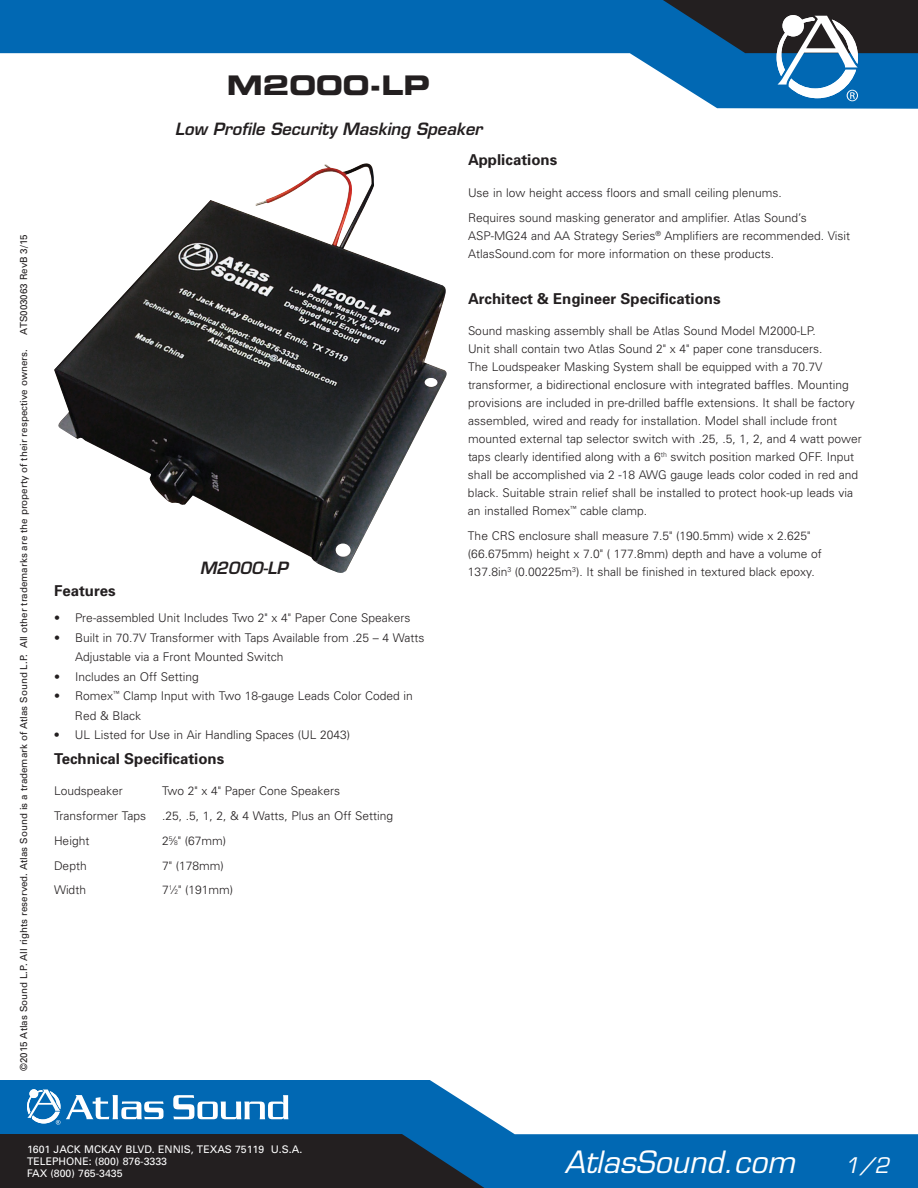
<style>
.page{position:relative;width:918px;height:1188px;background:#fff}
.page>*{position:absolute;margin:0;border:0;box-sizing:border-box;transform-origin:0 0}
.t1{font:italic 30px "Eurostile";color:#fff}
.t2{font:27px "Eurostile Bold Extended Two";color:#231f20}
.t3{font:italic 21px "Eurostile";color:#fff}
.t4{font:italic 600 16.5px "Eurostile";color:#231f20}
.t5{font:700 15px "Univers";color:#231f20}
.t6{font:300 12px/18px "Univers";color:#231f20}
.t7{font:10.5px/12px "Univers";color:#fff}
.t8{font:9.75px "Univers";color:#231f20}
.s1{font-size:6.6px}
</style>
<div class="page">
<svg style="left:0;top:1080px;width:918px;height:108px;fill:#0168b3"></svg>
<svg style="left:0;top:1134px;width:505px;height:54px;background:#1e2732"></svg>
<svg style="left:0;top:0;width:918px;height:109px"></svg>
<svg style="left:27px;top:1089px;width:33px;height:36px"></svg>
<svg style="left:66px;top:1095px;width:97px;height:24px"></svg>
<svg style="left:173px;top:1095px;width:115px;height:24px"></svg>
<svg style="left:642px;top:0;width:276px;height:101px;background:#32648a"></svg>
<img style="left:54px;top:163px;width:393px;height:410px">
<h2 class="t2" style="left:227px;top:66px;width:205px">M2000-LP</h2>
<p class="t8" style="left:18px;top:335px;width:102px;rotate:-90deg">ATS003063 RevB 3/15</p>
<p class="t8" style="left:18px;top:1071px;width:723px;rotate:-90deg">©2015 Atlas Sound L.P. All rights reserved. Atlas Sound is a trademark of Atlas Sound L.P. All other trademarks are the property of their respective owners.</p>
<h3 class="t4" style="left:175px;top:119px;width:309px">Low Profile Security Masking Speaker</h3>
<h3 class="t4" style="left:200px;top:558px;width:90px">M2000-LP</h3>
<p class="t5" style="left:54px;top:581px;width:63px">Features</p>
<p class="t6" style="left:54px;top:608px;width:358px">• Pre-assembled Unit Includes Two 2" x 4" Paper Cone Speakers</p>
<p class="t6" style="left:75px;top:627px;width:351px;line-height:19.5px;text-indent:-21px">• Built in 70.7V Transformer with Taps Available from .25 – 4 Watts<br>Adjustable via a Front Mounted Switch</p>
<p class="t6" style="left:54px;top:667px;width:146px">• Includes an Off Setting</p>
<p class="t6" style="left:75px;top:686px;width:339px;line-height:19.5px;text-indent:-21px">• Romex<sup>™</sup> Clamp Input with Two 18-gauge Leads Color Coded in<br>Red &amp; Black</p>
<p class="t6" style="left:54px;top:725px;width:298px">• UL Listed for Use in Air Handling Spaces (UL 2043)</p>
<p class="t5" style="left:54px;top:749px;width:172px">Technical Specifications</p>
<p class="t6" style="left:54px;top:782px;width:70px">Loudspeaker</p>
<p class="t6" style="left:162px;top:782px;width:180px">Two 2" x 4" Paper Cone Speakers</p>
<p class="t6" style="left:54px;top:806px;width:94px">Transformer Taps</p>
<p class="t6" style="left:162px;top:806px;width:233px">.25, .5, 1, 2, &amp; 4 Watts, Plus an Off Setting</p>
<p class="t6" style="left:54px;top:831px;width:37px">Height</p>
<p class="t6" style="left:162px;top:831px;width:66px">2<sup>5</sup>⁄<span class="s1">8</span>" (67mm)</p>
<p class="t6" style="left:54px;top:856px;width:34px">Depth</p>
<p class="t6" style="left:162px;top:856px;width:63px">7" (178mm)</p>
<p class="t6" style="left:54px;top:881px;width:34px">Width</p>
<p class="t6" style="left:162px;top:881px;width:73px">7<sup>1</sup>⁄<span class="s1">2</span>" (191mm)</p>
<p class="t5" style="left:468px;top:150px;width:91px">Applications</p>
<p class="t6" style="left:468px;top:180px;width:340px;line-height:24.8px">Use in low height access floors and small ceiling plenums.<br>Requires sound masking generator and amplifier. Atlas Sound’s</p>
<p class="t6" style="left:468px;top:226px;width:384px">ASP‑MG24 and AA Strategy Series<sup>®</sup> Amplifiers are recommended. Visit<br>AtlasSound.com for more information on these products.</p>
<p class="t5" style="left:468px;top:289px;width:254px">Architect &amp; Engineer Specifications</p>
<p class="t6" style="left:468px;top:322px;width:395px">Sound masking assembly shall be Atlas Sound Model M2000-LP.<br>Unit shall contain two Atlas Sound 2" x 4" paper cone transducers.<br>The Loudspeaker Masking System shall be equipped with a 70.7V transformer, a bidirectional enclosure with integrated baffles. Mounting provisions are included in pre-drilled baffle extensions. It shall be factory assembled, wired and ready for installation. Model shall include front mounted external tap selector switch with .25, .5, 1, 2, and 4 watt power taps clearly identified along with a 6<sup>th</sup> switch position marked OFF. Input shall be accomplished via 2 -18 AWG gauge leads color coded in red and black. Suitable strain relief shall be installed to protect hook-up leads via an installed Romex<sup>™</sup> cable clamp.</p>
<p class="t6" style="left:468px;top:527px;width:355px">The CRS enclosure shall measure 7.5" (190.5mm) wide x 2.625" (66.675mm) height x 7.0" ( 177.8mm) depth and have a volume of<br>137.8in<sup>3</sup> (0.00225m<sup>3</sup>). It shall be finished in textured black epoxy.</p>
<p class="t7" style="left:27px;top:1143px;width:277px">1601 JACK MCKAY BLVD. ENNIS, TEXAS 75119 U.S.A.<br>TELEPHONE: (800) 876-3333<br>FAX (800) 765-3435</p>
<h1 class="t1" style="left:564px;top:1144px;width:232px">AtlasSound.com</h1>
<h3 class="t3" style="left:845px;top:1153px;width:46px">1/2</h3>
</div>
